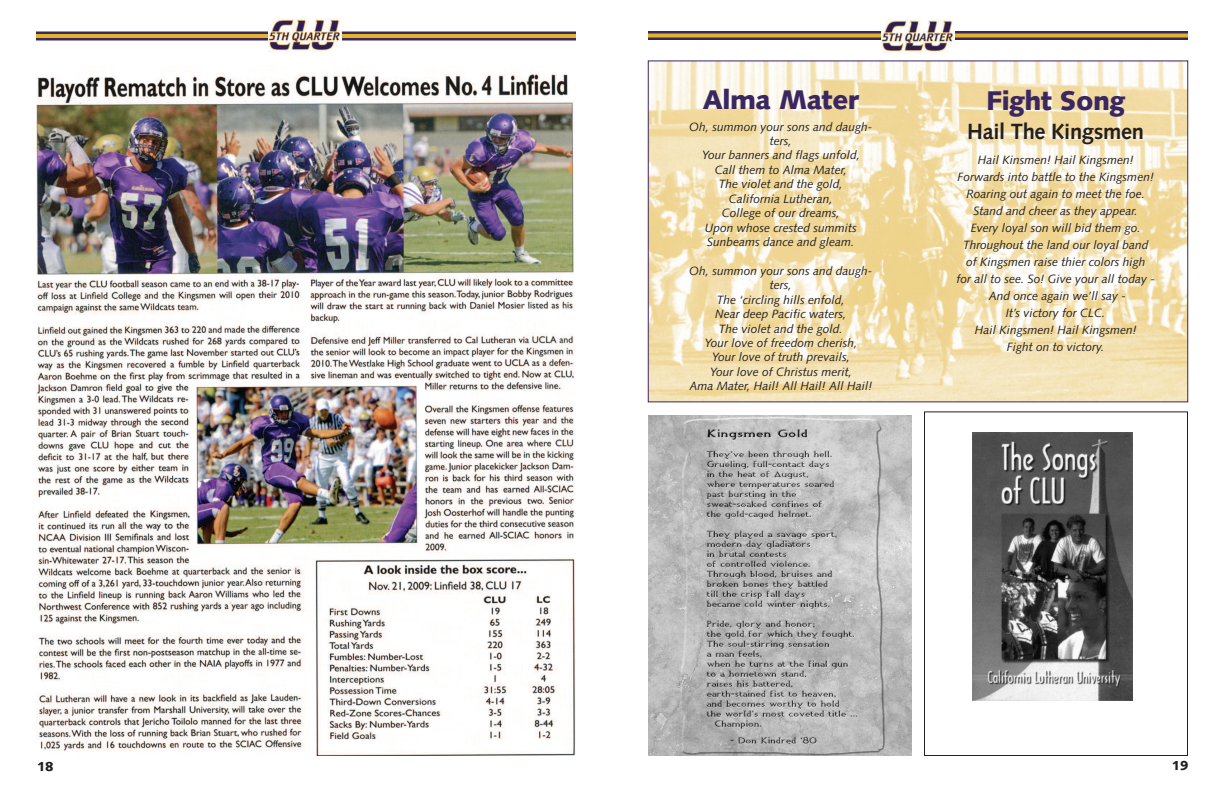
<style>
.page{position:relative;width:1224px;height:792px;background:#fff}
.page>*{position:absolute;margin:0;border:0;box-sizing:border-box;transform-origin:0 0}
.t1{font:900 27px "Syntax";letter-spacing:-.015em;color:#3a2761}
.t2{font:700 22px "Syntax";letter-spacing:-.015em;color:#231f20}
.t3{font:900 13px "Syntax";color:#231f20}
.t4{font:italic 12px/14.4px "Syntax";color:#231f20;text-align:center}
</style>
<div class="page">
<div style="left:36px;top:32px;width:540px;height:8px;background:#3a2761"></div>
<hr style="left:36px;top:34px;width:540px;height:4px;background:#e3b526">
<img style="left:269px;top:18px;width:73px;height:35px">
<img style="left:650px;top:63px;width:536px;height:337px">
<img style="left:972px;top:432px;width:161px;height:269px">
<div style="left:924px;top:411px;width:264px;height:345px;border:1px solid #231f20"></div>
<svg style="left:648px;top:31px;width:540px;height:9px;background:#4b355b"></svg>
<svg style="left:648px;top:34px;width:540px;height:4px;background:#cda32d"></svg>
<img style="left:882px;top:19px;width:73px;height:35px">
<img style="left:36px;top:65px;width:540px;height:691px">
<img style="left:648px;top:415px;width:264px;height:341px">
<h1 class="t1" style="left:703px;top:89px;width:158px">Alma Mater</h1>
<p class="t4" style="left:689px;top:120px;width:185px">Oh, summon your sons and daugh&shy;ters,<br>Your banners and flags unfold,<br>Call them to Alma Mater,<br>The violet and the gold,<br>California Lutheran,<br>College of our dreams,<br>Upon whose crested summits<br>Sunbeams dance and gleam.</p>
<p class="t4" style="left:689px;top:265px;width:185px">Oh, summon your sons and daugh&shy;ters,<br>The ‘circling hills enfold,<br>Near deep Pacific waters,<br>The violet and the gold.<br>Your love of freedom cherish,<br>Your love of truth prevails,<br>Your love of Christus merit,<br>Ama Mater, Hail! All Hail! All Hail!</p>
<h1 class="t1" style="left:986px;top:90px;width:141px">Fight Song</h1>
<h2 class="t2" style="left:967px;top:122px;width:178px">Hail The Kingsmen</h2>
<p class="t4" style="left:956px;top:152px;width:200px;line-height:17px">Hail Kinsmen! Hail Kingsmen!<br>Forwards into battle to the Kingsmen!<br>Roaring out again to meet the foe.<br>Stand and cheer as they appear.<br>Every loyal son will bid them go.<br>Throughout the land our loyal band of Kingsmen raise thier colors high<br>for all to see. So! Give your all today -<br>And once again we’ll say -<br>It’s victory for CLC.<br>Hail Kingsmen! Hail Kingsmen!<br>Fight on to victory.</p>
<p class="t3" style="left:37px;top:761px;width:18px">18</p>
<p class="t3" style="left:1172px;top:760px;width:18px">19</p>
</div>
